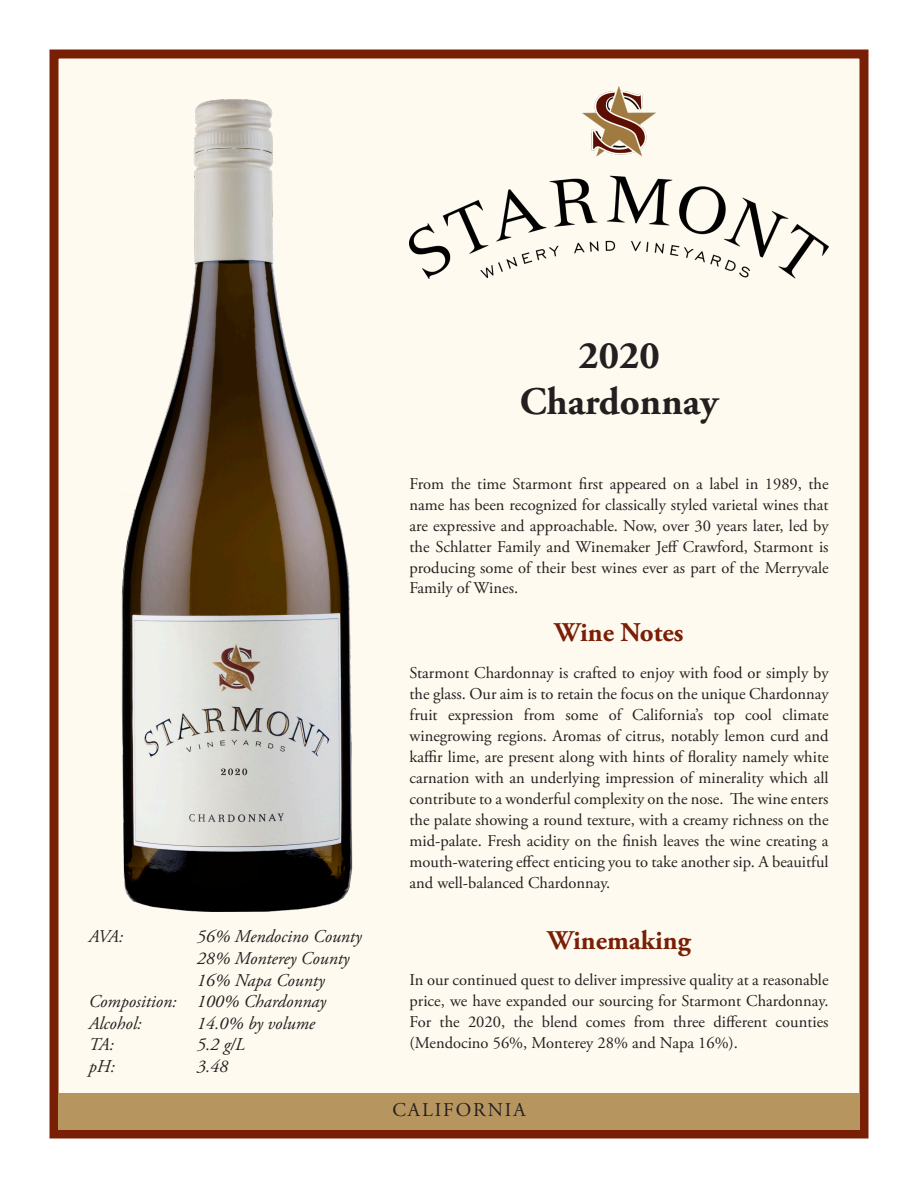
<style>
.page{position:relative;width:918px;height:1188px;background:#fff}
.page>*{position:absolute;margin:0;border:0;box-sizing:border-box;transform-origin:0 0}
.t1{font:700 39px "Adobe Garamond Pro";color:#231f20}
.t2{font:700 27px "Adobe Garamond Pro";color:#791f05}
.t3{font:19.5px "Adobe Garamond Pro";letter-spacing:.1em;color:#231f20}
.t4{font:italic 18px "Adobe Garamond Pro";color:#231f20}
.t5{font:16.5px/21px "Adobe Garamond Pro";color:#231f20;text-align:justify}
</style>
<div class="page">
<div style="left:50px;top:50px;width:818px;height:1088px;background:#fefaef;border:9px solid #791f05"></div>
<img style="left:410px;top:86px;width:419px;height:192px">
<div style="left:58px;top:1094px;width:802px;height:36px;background:#b7955f"></div>
<img style="left:121px;top:99px;width:231px;height:812px">
<p class="t4" style="left:89px;top:926px;width:36px">AVA:</p>
<p class="t4" style="left:197px;top:926px;width:167px">56% Mendocino County</p>
<p class="t4" style="left:197px;top:947px;width:154px">28% Monterey County</p>
<p class="t4" style="left:197px;top:969px;width:129px">16% Napa County</p>
<p class="t4" style="left:89px;top:991px;width:239px">Composition: 100% Chardonnay</p>
<p class="t4" style="left:89px;top:1012px;width:55px">Alcohol:</p>
<p class="t4" style="left:197px;top:1012px;width:120px">14.0% by volume</p>
<p class="t4" style="left:89px;top:1034px;width:27px">TA:</p>
<p class="t4" style="left:197px;top:1034px;width:50px">5.2 g/L</p>
<p class="t4" style="left:89px;top:1055px;width:28px">pH:</p>
<p class="t4" style="left:197px;top:1055px;width:33px">3.48</p>
<p class="t1" style="left:579px;top:332px;width:83px">2020</p>
<p class="t1" style="left:520px;top:379px;width:200px">Chardonnay</p>
<p class="t5" style="left:410px;top:474px;width:421px">From the time Starmont first appeared on a label in 1989, the name has been recognized for classically styled varietal wines that are expressive and approachable. Now, over 30 years later, led by the Schlatter Family and Winemaker Jeff Crawford, Starmont is producing some of their best wines ever as part of the Merryvale Family of Wines.</p>
<p class="t2" style="left:555px;top:617px;width:131px">Wine Notes</p>
<p class="t5" style="left:410px;top:663px;width:421px">Starmont Chardonnay is crafted to enjoy with food or simply by the glass. Our aim is to retain the focus on the unique Chardonnay fruit expression from some of California’s top cool climate winegrowing regions. Aromas of citrus, notably lemon curd and kaffir lime, are present along with hints of florality namely white carnation with an underlying impression of minerality which all contribute to a wonderful complexity on the nose. The wine enters the palate showing a round texture, with a creamy richness on the mid-palate. Fresh acidity on the finish leaves the wine creating a mouth-watering effect enticing you to take another sip. A beauitful and well-balanced Chardonnay.</p>
<p class="t2" style="left:548px;top:925px;width:145px">Winemaking</p>
<p class="t5" style="left:410px;top:970px;width:421px">In our continued quest to deliver impressive quality at a reasonable price, we have expanded our sourcing for Starmont Chardonnay.<br>For the 2020, the blend comes from three different counties (Mendocino 56%, Monterey 28% and Napa 16%).</p>
<p class="t3" style="left:392px;top:1098px;width:135px">CALIFORNIA</p>
</div>
